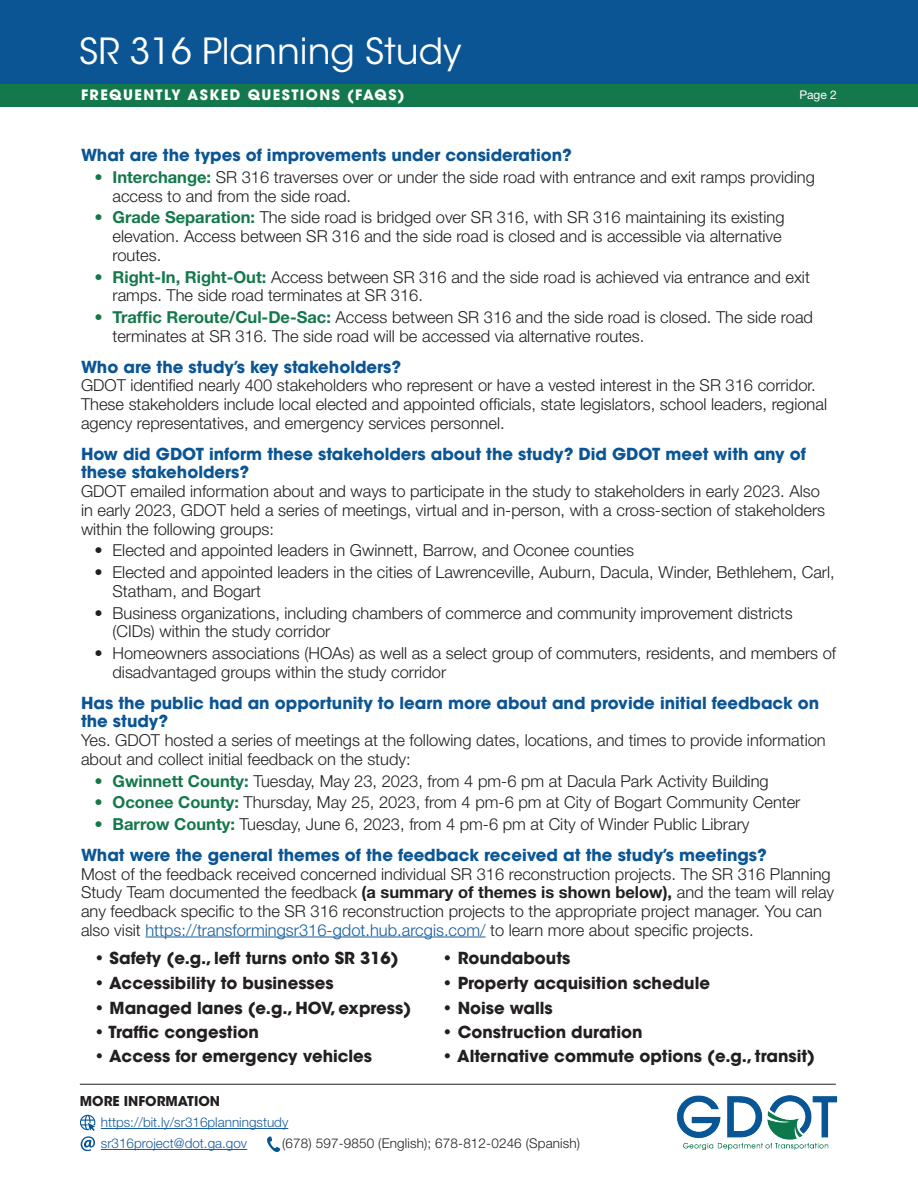
<style>
.page{position:relative;width:918px;height:1188px;background:#fff}
.page>*{position:absolute;margin:0;border:0;box-sizing:border-box;transform-origin:0 0}
.t1{font:35.85px "ITC Avant Garde Std";color:#fff}
.t2{font:300 16.5px/18.8px "Helvetica Neue";color:#231f20}
.t3{font:700 16.5px/18.8px "ITC Avant Garde Std";color:#0b5594}
.t4{font:700 16.5px "ITC Avant Garde Std";color:#231f20}
.t5{font:700 14.25px "ITC Avant Garde Pro";letter-spacing:.1em;color:#fff}
.t6{font:300 13.5px/21px "Helvetica Neue";color:#175d9e}
.t7{font:300 13.5px "Helvetica Neue";letter-spacing:.01em;color:#231f20}
.t8{font:700 13.5px "ITC Avant Garde Std";color:#231f20}
.t9{font:12px "Helvetica Neue";color:#fff}
.s1{color:#13784b}
.s2{font-weight:700;color:#13784b}
.s3{font-weight:700}
.s4{color:#175d9e}
.s5{font-family:"ITC Avant Garde Pro";font-weight:400}
</style>
<div class="page">
<hr style="left:80px;top:1084px;width:756px;height:1px;background:#231f20">
<hr style="left:101px;top:1128px;width:187px;height:1px;background:#175d9e">
<hr style="left:101px;top:1149px;width:146px;height:1px;background:#175d9e">
<img style="left:676px;top:1095px;width:162px;height:55px">
<div style="left:0;top:0;width:918px;height:84px;background:#0b5594"></div>
<svg style="left:80px;top:1115px;width:15px;height:36px"></svg>
<svg style="left:267px;top:1137px;width:13px;height:15px"></svg>
<div style="left:0;top:84px;width:918px;height:22px;background:#13784b"></div>
<hr style="left:145px;top:937px;width:341px;height:1px;background:#175d9e">
<h1 class="t1" style="left:79px;top:30px;width:384px">SR 316 Planning Study</h1>
<p class="t5" style="left:81px;top:86px;width:325px">FREQUENTLY ASKED QUESTIONS (FAQS)</p>
<p class="t9" style="left:799px;top:86px;width:39px">Page 2</p>
<p class="t3" style="left:81px;top:145px;width:492px">What are the types of improvements under consideration?</p>
<p class="t2" style="left:112px;top:167px;width:704px;text-indent:-18px"><span class="s1">•</span> <span class="s2">Interchange:</span> SR 316 traverses over or under the side road with entrance and exit ramps providing access to and from the side road.</p>
<p class="t2" style="left:112px;top:207px;width:674px;text-indent:-18px"><span class="s1">•</span> <span class="s2">Grade Separation:</span> The side road is bridged over SR 316, with SR 316 maintaining its existing elevation. Access between SR 316 and the side road is closed and is accessible via alternative routes.</p>
<p class="t2" style="left:112px;top:266px;width:699px;text-indent:-18px"><span class="s1">•</span> <span class="s2">Right-In, Right-Out:</span> Access between SR 316 and the side road is achieved via entrance and exit ramps. The side road terminates at SR 316.</p>
<p class="t2" style="left:112px;top:307px;width:702px;text-indent:-18px"><span class="s1">•</span> <span class="s2">Traffic Reroute/Cul-De-Sac:</span> Access between SR 316 and the side road is closed. The side road terminates at SR 316. The side road will be accessed via alternative routes.</p>
<p class="t3" style="left:81px;top:357px;width:322px">Who are the study’s key stakeholders?</p>
<p class="t2" style="left:81px;top:375px;width:748px">GDOT identified nearly 400 stakeholders who represent or have a vested interest in the SR 316 corridor.<br>These stakeholders include local elected and appointed officials, state legislators, school leaders, regional agency representatives, and emergency services personnel.</p>
<p class="t3" style="left:81px;top:444px;width:726px">How did GDOT inform these stakeholders about the study? Did GDOT meet with any of these stakeholders?</p>
<p class="t2" style="left:81px;top:481px;width:746px">GDOT emailed information about and ways to participate in the study to stakeholders in early 2023. Also in early 2023, GDOT held a series of meetings, virtual and in-person, with a cross-section of stakeholders within the following groups:</p>
<p class="t2" style="left:94px;top:540px;width:541px">• Elected and appointed leaders in Gwinnett, Barrow, and Oconee counties</p>
<p class="t2" style="left:112px;top:562px;width:724px;text-indent:-18px">• Elected and appointed leaders in the cities of Lawrenceville, Auburn, Dacula, Winder, Bethlehem, Carl,<br>Statham, and Bogart</p>
<p class="t2" style="left:112px;top:602px;width:682px;text-indent:-18px">• Business organizations, including chambers of commerce and community improvement districts (CIDs) within the study corridor</p>
<p class="t2" style="left:112px;top:643px;width:725px;text-indent:-18px">• Homeowners associations (HOAs) as well as a select group of commuters, residents, and members of disadvantaged groups within the study corridor</p>
<p class="t3" style="left:81px;top:693px;width:740px">Has the public had an opportunity to learn more about and provide initial feedback on the study?</p>
<p class="t2" style="left:81px;top:730px;width:746px">Yes. GDOT hosted a series of meetings at the following dates, locations, and times to provide information about and collect initial feedback on the study:</p>
<p class="t2" style="left:94px;top:770px;width:676px"><span class="s1">•</span> <span class="s2">Gwinnett County:</span> Tuesday, May 23, 2023, from 4 pm-6 pm at Dacula Park Activity Building</p>
<p class="t2" style="left:94px;top:792px;width:708px"><span class="s1">•</span> <span class="s2">Oconee County:</span> Thursday, May 25, 2023, from 4 pm-6 pm at City of Bogart Community Center</p>
<p class="t2" style="left:94px;top:814px;width:657px"><span class="s1">•</span> <span class="s2">Barrow County:</span> Tuesday, June 6, 2023, from 4 pm-6 pm at City of Winder Public Library</p>
<p class="t3" style="left:81px;top:845px;width:687px">What were the general themes of the feedback received at the study’s meetings?</p>
<p class="t2" style="left:81px;top:863px;width:755px">Most of the feedback received concerned individual SR 316 reconstruction projects. The SR 316 Planning Study Team documented the feedback <span class="s3">(a summary of themes is shown below),</span> and the team will relay any feedback specific to the SR 316 reconstruction projects to the appropriate project manager. You can also visit <span class="s4">https://transformingsr316-gdot.hub.arcgis.com/</span> to learn more about specific projects.</p>
<p class="t4" style="left:94px;top:948px;width:306px"><span class="s5">•</span> Safety (e.g., left turns onto SR 316)</p>
<p class="t4" style="left:443px;top:948px;width:129px"><span class="s5">•</span> Roundabouts</p>
<p class="t4" style="left:94px;top:972px;width:241px"><span class="s5">•</span> Accessibility to businesses</p>
<p class="t4" style="left:443px;top:972px;width:269px"><span class="s5">•</span> Property acquisition schedule</p>
<p class="t4" style="left:94px;top:997px;width:318px"><span class="s5">•</span> Managed lanes (e.g., HOV, express)</p>
<p class="t4" style="left:443px;top:997px;width:112px"><span class="s5">•</span> Noise walls</p>
<p class="t4" style="left:94px;top:1021px;width:166px"><span class="s5">•</span> Traffic congestion</p>
<p class="t4" style="left:443px;top:1021px;width:201px"><span class="s5">•</span> Construction duration</p>
<p class="t4" style="left:94px;top:1045px;width:279px"><span class="s5">•</span> Access for emergency vehicles</p>
<p class="t4" style="left:443px;top:1045px;width:374px"><span class="s5">•</span> Alternative commute options (e.g., transit)</p>
<p class="t8" style="left:80px;top:1093px;width:142px">MORE INFORMATION</p>
<p class="t6" style="left:101px;top:1111px;width:189px">https://bit.ly/sr316planningstudy sr316project@dot.ga.gov</p>
<p class="t7" style="left:282px;top:1133px;width:299px">(678) 597-9850 (English); 678-812-0246 (Spanish)</p>
</div>
